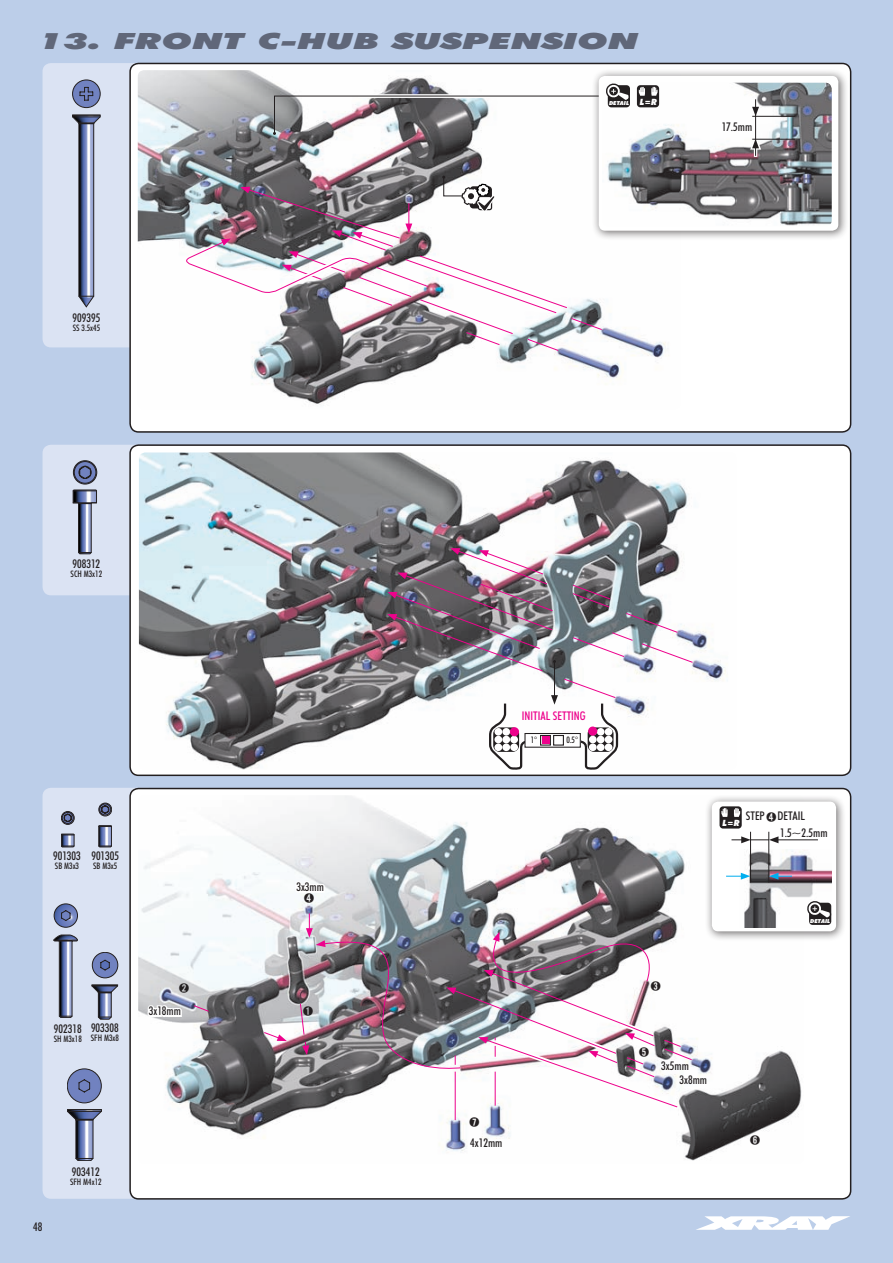
<style>
.page{position:relative;width:893px;height:1263px;background:#bccee9}
.page>*{position:absolute;margin:0;border:0;box-sizing:border-box;transform-origin:0 0}
.popis{font:italic 900 22.35px "Futura BTCE";color:#606779;scale:1.61 1}
.pouzite_diely{font:500 condensed 12px "Futura BTCE";color:#231f20}
.t1{font:500 condensed 12px "Futura BTCE";color:#ed028c}
.t2{font:500 10.5px "Adobe Myungjo Std";color:#231f20}
.t3{font:500 condensed 9px "Futura BTCE";color:#231f20}
.t4{font:italic 900 8.7px "Futura BTCE";color:#fff;scale:.93 1}
.t5{font:italic 900 5.55px "Futura BTCE";color:#fff}
</style>
<div class="page">
<svg style="left:696px;top:1216px;width:154px;height:14px"></svg>
<div style="left:43px;top:63px;width:113px;height:284px;background:#dbe3f3;border-radius:9px"></div>
<div style="left:43px;top:445px;width:113px;height:150px;background:#dbe3f3;border-radius:9px"></div>
<div style="left:43px;top:788px;width:113px;height:411px;background:#dbe3f3;border-radius:9px"></div>
<div style="left:130px;top:63px;width:721px;height:369px;background:#fff;border-radius:9px"></div>
<div style="left:129px;top:63px;width:722px;height:370px;border:2px solid #231f20;border-radius:9px"></div>
<div style="left:130px;top:445px;width:721px;height:330px;background:#fff;border-radius:9px"></div>
<div style="left:129px;top:444px;width:722px;height:332px;border:2px solid #231f20;border-radius:9px"></div>
<div style="left:130px;top:788px;width:721px;height:411px;background:#fff;border-radius:9px"></div>
<div style="left:129px;top:788px;width:722px;height:411px;border:2px solid #231f20;border-radius:9px"></div>
<img style="left:138px;top:70px;width:528px;height:334px">
<img style="left:139px;top:452px;width:587px;height:318px">
<img style="left:138px;top:795px;width:664px;height:366px">
<svg style="left:72px;top:80px;width:28px;height:227px"></svg>
<hr style="left:455px;top:1071px;width:1px;height:49px;background:#ed028c">
<div style="left:705px;top:795px;width:142px;height:147px;background:#231f20;opacity:.65"></div>
<div style="left:712px;top:801px;width:124px;height:130px;background:#fff;border-radius:6px"></div>
<img style="left:740px;top:850px;width:92px;height:77px">
<hr style="left:776px;top:839px;width:42px;height:1px;background:#231f20">
<svg style="left:731px;top:836px;width:47px;height:7px"></svg>
<hr style="left:750px;top:832px;width:1px;height:50px;background:#231f20">
<hr style="left:768px;top:832px;width:1px;height:50px;background:#231f20">
<svg style="left:769px;top:873px;width:23px;height:7px"></svg>
<svg style="left:726px;top:873px;width:24px;height:7px"></svg>
<div style="left:719px;top:806px;width:23px;height:22px;background:#231f20;border-radius:3px"></div>
<svg style="left:721px;top:808px;width:7px;height:9px"></svg>
<svg style="left:734px;top:808px;width:6px;height:9px"></svg>
<div style="left:809px;top:903px;width:22px;height:22px;background:#231f20;border-radius:3px"></div>
<svg style="left:805px;top:899px;width:27px;height:21px"></svg>
<svg style="left:99px;top:803px;width:13px;height:44px"></svg>
<svg style="left:61px;top:811px;width:13px;height:36px"></svg>
<svg style="left:54px;top:904px;width:24px;height:114px"></svg>
<svg style="left:92px;top:952px;width:26px;height:67px"></svg>
<svg style="left:67px;top:1069px;width:35px;height:92px"></svg>
<div style="left:592px;top:69px;width:256px;height:172px;background:#231f20;opacity:.65"></div>
<div style="left:599px;top:76px;width:239px;height:155px;background:#fff;border-radius:6px"></div>
<img style="left:607px;top:83px;width:225px;height:143px">
<hr style="left:752px;top:116px;width:43px;height:1px;background:#231f20">
<hr style="left:752px;top:139px;width:43px;height:1px;background:#231f20">
<svg style="left:750px;top:99px;width:11px;height:58px"></svg>
<div style="left:637px;top:85px;width:22px;height:22px;background:#231f20;border-radius:3px"></div>
<svg style="left:639px;top:87px;width:6px;height:9px"></svg>
<svg style="left:651px;top:87px;width:6px;height:9px"></svg>
<svg style="left:182px;top:176px;width:421px;height:175px"></svg>
<svg style="left:73px;top:460px;width:24px;height:94px"></svg>
<svg style="left:572px;top:584px;width:121px;height:79px"></svg>
<hr style="left:554px;top:661px;width:1px;height:36px;background:#231f20">
<img style="left:387px;top:548px;width:169px;height:124px">
<svg style="left:488px;top:678px;width:131px;height:92px"></svg>
<svg style="left:193px;top:1005px;width:17px;height:7px"></svg>
<svg style="left:263px;top:1031px;width:24px;height:10px"></svg>
<img style="left:300px;top:913px;width:393px;height:195px">
<svg style="left:273px;top:82px;width:359px;height:53px"></svg>
<svg style="left:284px;top:880px;width:42px;height:16px"></svg>
<svg style="left:138px;top:1004px;width:45px;height:17px"></svg>
<p class="popis" style="left:39px;top:26px;width:374px">13. FRONT C-HUB SUSPENSION</p>
<p class="t5" style="left:609px;top:99px;width:21px">DETAIL</p>
<p class="t4" style="left:640px;top:96px;width:20px">L=R</p>
<p class="pouzite_diely" style="left:722px;top:119px;width:32px">17.5mm</p>
<p class="pouzite_diely" style="left:73px;top:310px;width:29px">909395</p>
<p class="t3" style="left:73px;top:322px;width:29px">SS 3.5x45</p>
<p class="pouzite_diely" style="left:73px;top:556px;width:29px">908312</p>
<p class="t3" style="left:71px;top:568px;width:33px">SCH M3x12</p>
<p class="pouzite_diely" style="left:53px;top:847px;width:29px">901303</p>
<p class="t3" style="left:55px;top:859px;width:26px">SB M3x3</p>
<p class="pouzite_diely" style="left:91px;top:847px;width:29px">901305</p>
<p class="t3" style="left:93px;top:859px;width:26px">SB M3x5</p>
<p class="pouzite_diely" style="left:54px;top:1020px;width:29px">902318</p>
<p class="t3" style="left:54px;top:1032px;width:30px">SH M3x18</p>
<p class="pouzite_diely" style="left:91px;top:1020px;width:29px">903308</p>
<p class="t3" style="left:91px;top:1032px;width:30px">SFH M3x8</p>
<p class="pouzite_diely" style="left:33px;top:1219px;width:11px">48</p>
<p class="pouzite_diely" style="left:72px;top:1163px;width:29px">903412</p>
<p class="t3" style="left:70px;top:1175px;width:33px">SFH M4x12</p>
<p class="t1" style="left:522px;top:708px;width:65px">INITIAL SETTING</p>
<p class="t3" style="left:531px;top:734px;width:8px">1°</p>
<p class="t3" style="left:566px;top:734px;width:13px">0.5°</p>
<p class="pouzite_diely" style="left:296px;top:879px;width:29px">3x3mm</p>
<p class="t2" style="left:304px;top:893px;width:12px">➍</p>
<p class="t2" style="left:766px;top:811px;width:12px">➍</p>
<p class="pouzite_diely" style="left:746px;top:808px;width:61px">STEP DETAIL</p>
<p class="t4" style="left:723px;top:817px;width:20px">L=R</p>
<p class="pouzite_diely" style="left:780px;top:825px;width:49px">1.5~2.5mm</p>
<p class="t5" style="left:810px;top:917px;width:21px">DETAIL</p>
<p class="t2" style="left:179px;top:983px;width:12px">➋</p>
<p class="t2" style="left:650px;top:981px;width:12px">➌</p>
<p class="pouzite_diely" style="left:149px;top:1003px;width:34px">3x18mm</p>
<p class="t2" style="left:303px;top:1005px;width:12px">➊</p>
<p class="t2" style="left:469px;top:1117px;width:12px">➐</p>
<p class="pouzite_diely" style="left:470px;top:1135px;width:34px">4x12mm</p>
<p class="t2" style="left:639px;top:1047px;width:12px">➎</p>
<p class="pouzite_diely" style="left:661px;top:1058px;width:29px">3x5mm</p>
<p class="pouzite_diely" style="left:679px;top:1071px;width:29px">3x8mm</p>
<p class="t2" style="left:750px;top:1135px;width:12px">➏</p>
</div>
